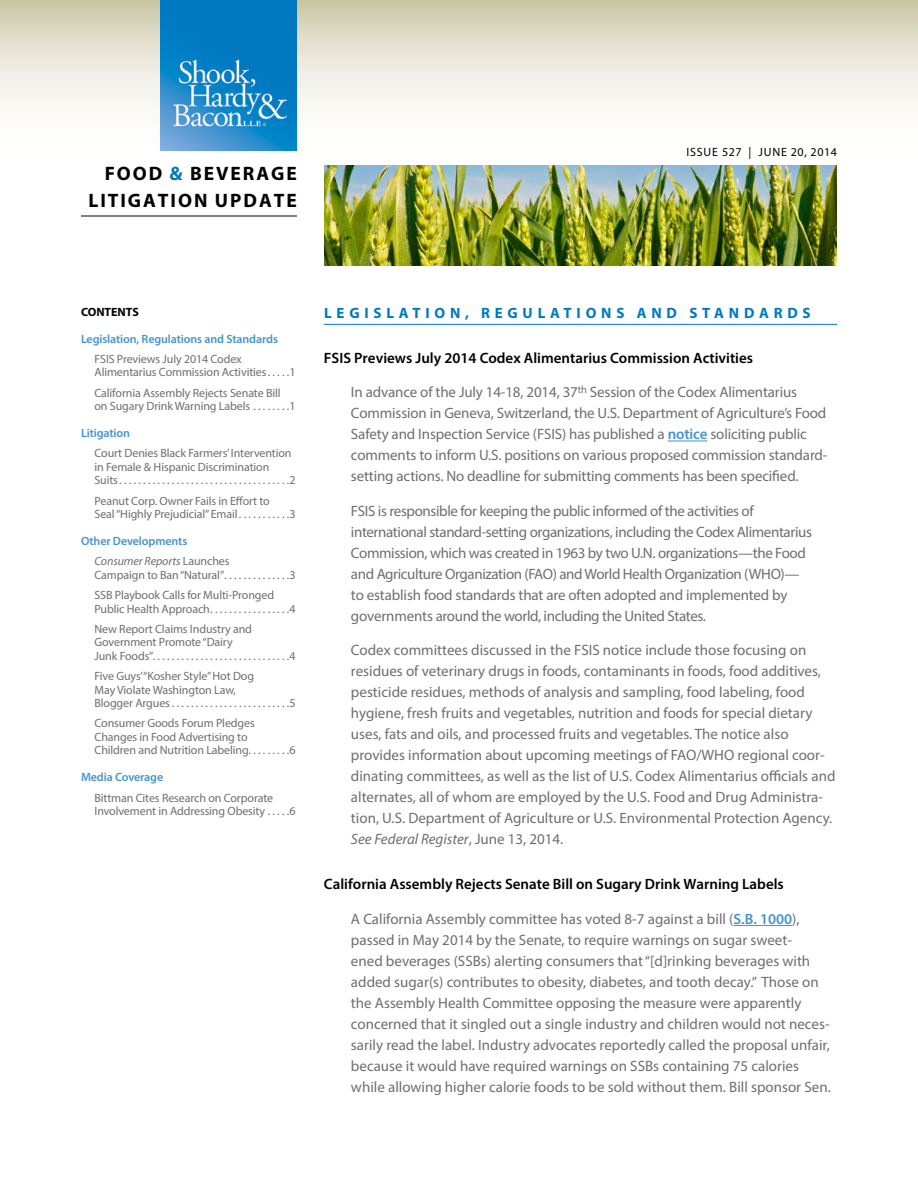
<style>
.page{position:relative;width:918px;height:1188px;background:#fff}
.page>*{position:absolute;margin:0;border:0;box-sizing:border-box;transform-origin:0 0}
.t1{font:700 19.5px/27px "Myriad Pro";letter-spacing:.1em;color:#000}
.t2{font:15px/21px "Myriad Pro";color:#6d6e71}
.t3{font:15px/21px "Myriad Pro";letter-spacing:-.025em;color:#6d6e71}
.t4{font:600 15px "Myriad Pro";color:#000}
.t5{font:700 15px "Myriad Pro";letter-spacing:.32em;color:#0079c1}
.t6{font:12px/13.5px "Myriad Pro";letter-spacing:-.01em;color:#6d6e71}
.t7{font:600 12px/20.2px "Myriad Pro";letter-spacing:-.01em;color:#4594d0}
.t8{font:12px "Myriad Pro";letter-spacing:.06em;color:#000}
.t9{font:700 12px "Myriad Pro";color:#000}
.s1{color:#0079c1}
.s2{font-weight:400;font-style:italic;color:#6d6e71}
.s3{font-weight:400;color:#6d6e71}
.s4{font-weight:600;color:#4594d0}
.s5{font-style:italic}
</style>
<div class="page">
<svg style="left:0;top:0;width:918px;height:151px"></svg>
<hr style="left:81px;top:216px;width:216px;height:1px;background:#000">
<img style="left:161px;top:0;width:136px;height:151px">
<hr style="left:324px;top:324px;width:513px;height:1px;background:#0079c1">
<hr style="left:668px;top:441px;width:39px;height:1px;background:#4594d0">
<hr style="left:734px;top:925px;width:58px;height:1px;background:#4594d0">
<img style="left:324px;top:165px;width:513px;height:100px">
<h1 class="t1" style="left:88px;top:159px;width:210px;text-indent:16px">FOOD <span class="s1">&amp;</span> BEVERAGE<br>LITIGATION UPDATE</h1>
<p class="t8" style="left:686px;top:145px;width:152px">Issue 527 | JU NE 20, 2014</p>
<p class="t9" style="left:81px;top:304px;width:15px">CONTENTS</p>
<p class="t7" style="left:81px;top:328px;width:199px">Legislation, Regulations and Standards</p>
<p class="t6" style="left:94px;top:352px;width:176px">FSIS Previews July 2014 Codex<br>Alimentarius Commission Activities.....</p>
<p class="t6" style="left:289px;top:366px;width:8px">1</p>
<p class="t6" style="left:94px;top:386px;width:188px">California Assembly Rejects Senate Bill on Sugary Drink Warning Labels........</p>
<p class="t6" style="left:289px;top:399px;width:8px">1</p>
<p class="t7" style="left:81px;top:423px;width:51px">Litigation</p>
<p class="t6" style="left:95px;top:446px;width:199px">Court Denies Black Farmers’ Intervention in Female &amp; Hispanic Discrimination<br>Suits....................................</p>
<p class="t6" style="left:289px;top:473px;width:8px">2</p>
<p class="t6" style="left:95px;top:494px;width:177px">Peanut Corp. Owner Fails in Effort to<br>Seal “Highly Prejudicial” Email...........</p>
<p class="t6" style="left:289px;top:507px;width:8px">3</p>
<p class="t7" style="left:95px;top:531px;width:137px;text-indent:-14px">Other Developments<br><span class="s2">Consumer Reports</span> <span class="s3">Launches</span></p>
<p class="t6" style="left:95px;top:568px;width:133px">Campaign to Ban “Natural”..............</p>
<p class="t6" style="left:289px;top:568px;width:8px">3</p>
<p class="t6" style="left:95px;top:588px;width:181px">SSB Playbook Calls for Multi-Pronged<br>Public Health Approach.................</p>
<p class="t6" style="left:289px;top:602px;width:8px">4</p>
<p class="t6" style="left:95px;top:622px;width:159px">New Report Claims Industry and<br>Government Promote “Dairy<br>Junk Foods”.............................</p>
<p class="t6" style="left:289px;top:649px;width:8px">4</p>
<p class="t6" style="left:95px;top:669px;width:161px">Five Guys’“Kosher Style” Hot Dog<br>May Violate Washington Law,<br>Blogger Argues.........................</p>
<p class="t6" style="left:289px;top:696px;width:8px">5</p>
<p class="t6" style="left:95px;top:716px;width:202px">Consumer Goods Forum Pledges<br>Changes in Food Advertising to<br>Children and Nutrition Labeling. . . . . . . . .6</p>
<p class="t7" style="left:81px;top:767px;width:84px">Media Coverage</p>
<p class="t6" style="left:95px;top:791px;width:180px">Bittman Cites Research on Corporate<br>Involvement in Addressing Obesity.....</p>
<p class="t6" style="left:289px;top:804px;width:8px">6</p>
<p class="t5" style="left:324px;top:303px;width:488px">LEGISL ATION, REGUL ATIONS AND STANDARDS</p>
<p class="t4" style="left:324px;top:348px;width:431px">FSIS Previews July 2014 Codex Alimentarius Commission Activities</p>
<p class="t2" style="left:351px;top:382px;width:478px">In advance of the July 14-18, 2014, 37<sup>th</sup> Session of the Codex Alimentarius Commission in Geneva, Switzerland, the U.S. Department of Agriculture’s Food Safety and Inspection Service (FSIS) has published a <span class="s4">notice</span> soliciting public comments to inform U.S. positions on various proposed commission standard&shy;setting actions. No deadline for submitting comments has been specified.</p>
<p class="t3" style="left:351px;top:500px;width:463px">FSIS is responsible for keeping the public informed of the activities of international standard-setting organizations, including the Codex Alimentarius Commission, which was created in 1963 by two U.N. organizations—the Food and Agriculture Organization (FAO) and World Health Organization (WHO)— to establish food standards that are often adopted and implemented by governments around the world, including the United States.</p>
<p class="t2" style="left:351px;top:640px;width:486px">Codex committees discussed in the FSIS notice include those focusing on residues of veterinary drugs in foods, contaminants in foods, food additives, pesticide residues, methods of analysis and sampling, food labeling, food hygiene, fresh fruits and vegetables, nutrition and foods for special dietary uses, fats and oils, and processed fruits and vegetables. The notice also provides information about upcoming meetings of FAO/WHO regional coor&shy;dinating committees, as well as the list of U.S. Codex Alimentarius officials and alternates, all of whom are employed by the U.S. Food and Drug Administra&shy;tion, U.S. Department of Agriculture or U.S. Environmental Protection Agency.<br><span class="s5">See Federal Register</span>, June 13, 2014.</p>
<p class="t4" style="left:324px;top:875px;width:461px">California Assembly Rejects Senate Bill on Sugary Drink Warning Labels</p>
<p class="t2" style="left:351px;top:908px;width:481px">A California Assembly committee has voted 8-7 against a bill (<span class="s4">S.B. 1000</span>), passed in May 2014 by the Senate, to require warnings on sugar sweet-<br>ened beverages (SSBs) alerting consumers that “[d]rinking beverages with added sugar(s) contributes to obesity, diabetes, and tooth decay.” Those on the Assembly Health Committee opposing the measure were apparently concerned that it singled out a single industry and children would not neces&shy;sarily read the label. Industry advocates reportedly called the proposal unfair, because it would have required warnings on SSBs containing 75 calories while allowing higher calorie foods to be sold without them. Bill sponsor Sen.</p>
</div>
